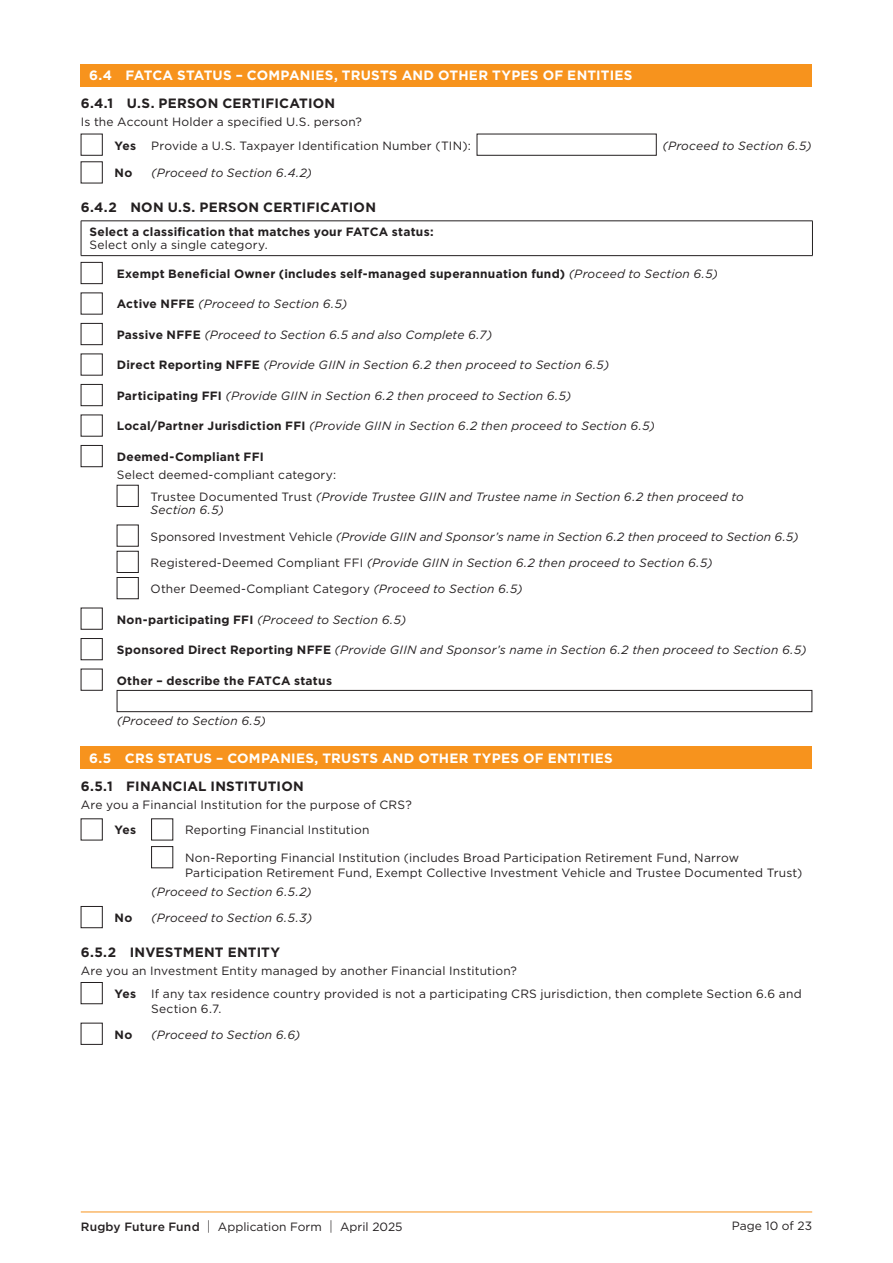
<style>
.page{position:relative;width:893px;height:1263px;background:#fff}
.page>*{position:absolute;margin:0;border:0;box-sizing:border-box;transform-origin:0 0}
.t1{font:700 13.5px "Gotham";letter-spacing:.015em;color:#fff}
.t2{font:700 13.5px "Gotham";letter-spacing:.015em;color:#231f20}
.t3{font:italic 12px/26.2px "Gotham";letter-spacing:.015em;color:#231f20}
.t4{font:12px/15px "Gotham";letter-spacing:.015em;color:#231f20}
.t5{font:700 12px "Gotham";letter-spacing:.02em;color:#231f20}
.s1{font-weight:400;font-style:italic}
.s2{font-weight:700;font-style:normal}
.s3{font-style:normal}
.s4{font-weight:500}
.s5{font-weight:300;font-size:13.5px}
</style>
<div class="page">
<hr style="left:81px;top:1211px;width:731px;height:1px;background:#f7931d">
<div style="left:81px;top:64px;width:731px;height:22px;background:#f7931d"></div>
<div style="left:81px;top:134px;width:22px;height:22px;border:1px solid #231f20"></div>
<div style="left:477px;top:134px;width:180px;height:22px;border:1px solid #231f20"></div>
<hr style="left:81px;top:221px;width:732px;height:1px;background:#231f20">
<hr style="left:81px;top:221px;width:1px;height:34px;background:#231f20">
<hr style="left:812px;top:221px;width:1px;height:34px;background:#231f20">
<hr style="left:81px;top:255px;width:732px;height:1px;background:#231f20">
<div style="left:81px;top:262px;width:22px;height:22px;border:1px solid #231f20"></div>
<div style="left:81px;top:323px;width:22px;height:22px;border:1px solid #231f20"></div>
<div style="left:81px;top:384px;width:22px;height:22px;border:1px solid #231f20"></div>
<div style="left:81px;top:445px;width:22px;height:22px;border:1px solid #231f20"></div>
<div style="left:117px;top:485px;width:22px;height:22px;border:1px solid #231f20"></div>
<div style="left:117px;top:551px;width:22px;height:22px;border:1px solid #231f20"></div>
<div style="left:117px;top:577px;width:22px;height:22px;border:1px solid #231f20"></div>
<div style="left:81px;top:638px;width:22px;height:22px;border:1px solid #231f20"></div>
<div style="left:117px;top:690px;width:695px;height:22px;border:1px solid #231f20"></div>
<div style="left:81px;top:746px;width:731px;height:23px;background:#f7931d"></div>
<div style="left:151px;top:846px;width:22px;height:22px;border:1px solid #231f20"></div>
<div style="left:81px;top:906px;width:22px;height:22px;border:1px solid #231f20"></div>
<div style="left:81px;top:982px;width:22px;height:22px;border:1px solid #231f20"></div>
<div style="left:81px;top:1023px;width:22px;height:22px;border:1px solid #231f20"></div>
<p class="t1" style="left:89px;top:66px;width:545px">6.4 FATCA STATUS – COMPANIES, TRUSTS AND OTHER TYPES OF ENTITIES</p>
<p class="t2" style="left:81px;top:95px;width:256px">6.4.1 U.S. PERSON CERTIFICATION</p>
<p class="t4" style="left:81px;top:114px;width:283px">Is the Account Holder a specified U.S. person?</p>
<p class="t5" style="left:115px;top:137px;width:23px">Yes</p>
<p class="t4" style="left:151px;top:138px;width:321px">Provide a U.S. Taxpayer Identification Number (TIN):</p>
<p class="t3" style="left:663px;top:132px;width:151px">(Proceed to Section 6.5)</p>
<p class="t5" style="left:115px;top:165px;width:19px">No</p>
<p class="t3" style="left:151px;top:160px;width:162px">(Proceed to Section 6.4.2)</p>
<p class="t2" style="left:81px;top:198px;width:297px">6.4.2 NON U.S. PERSON CERTIFICATION</p>
<p class="t5" style="left:90px;top:224px;width:345px">Select a classification that matches your FATCA status:</p>
<p class="t4" style="left:90px;top:237px;width:180px">Select only a single category.</p>
<p class="t5" style="left:117px;top:266px;width:603px">Exempt Beneficial Owner (includes self-managed superannuation fund) <span class="s1">(Proceed to Section 6.5)</span></p>
<p class="t3" style="left:117px;top:291px;width:232px"><span class="s2">Active NFFE</span> (Proceed to Section 6.5)</p>
<p class="t3" style="left:117px;top:321px;width:377px"><span class="s2">Passive NFFE</span> (Proceed to Section 6.5 and also Complete 6.7)</p>
<p class="t3" style="left:117px;top:352px;width:494px"><span class="s2">Direct Reporting NFFE</span> (Provide GIIN in Section 6.2 then proceed to Section 6.5)</p>
<p class="t3" style="left:117px;top:382px;width:456px"><span class="s2">Participating FFI</span> (Provide GIIN in Section 6.2 then proceed to Section 6.5)</p>
<p class="t3" style="left:117px;top:413px;width:540px"><span class="s2">Local/Partner Jurisdiction FFI</span> (Provide GIIN in Section 6.2 then proceed to Section 6.5)</p>
<p class="t5" style="left:117px;top:449px;width:149px">Deemed-Compliant FFI</p>
<p class="t3" style="left:151px;top:463px;width:595px;line-height:22px;text-indent:-34px"><span class="s3">Select deemed-compliant category:<br>Trustee Documented Trust</span> (Provide Trustee GIIN and Trustee name in Section 6.2 then proceed to</p>
<p class="t3" style="left:151px;top:497px;width:650px">Section 6.5)<br><span class="s3">Sponsored Investment Vehicle</span> (Provide GIIN and Sponsor’s name in Section 6.2 then proceed to Section 6.5)<br><span class="s3">Registered-Deemed Compliant FFI</span> (Provide GIIN in Section 6.2 then proceed to Section 6.5)<br><span class="s3">Other Deemed-Compliant Category</span> (Proceed to Section 6.5)</p>
<p class="t3" style="left:117px;top:606px;width:291px"><span class="s2">Non-participating FFI</span> (Proceed to Section 6.5)</p>
<p class="t3" style="left:117px;top:636px;width:691px"><span class="s2">Sponsored Direct Reporting NFFE</span> (Provide GIIN and Sponsor’s name in Section 6.2 then proceed to Section 6.5)</p>
<p class="t5" style="left:117px;top:672px;width:217px">Other – describe the FATCA status</p>
<p class="t3" style="left:117px;top:707px;width:151px">(Proceed to Section 6.5)</p>
<p class="t1" style="left:89px;top:749px;width:525px">6.5 CRS STATUS – COMPANIES, TRUSTS AND OTHER TYPES OF ENTITIES</p>
<p class="t2" style="left:81px;top:777px;width:224px">6.5.1 FINANCIAL INSTITUTION</p>
<p class="t4" style="left:81px;top:797px;width:332px">Are you a Financial Institution for the purpose of CRS?</p>
<p class="t5" style="left:115px;top:822px;width:23px">Yes</p>
<p class="t4" style="left:185px;top:822px;width:186px">Reporting Financial Institution</p>
<p class="t4" style="left:185px;top:850px;width:619px">Non-Reporting Financial Institution (includes Broad Participation Retirement Fund, Narrow<br>Participation Retirement Fund, Exempt Collective Investment Vehicle and Trustee Documented Trust)</p>
<p class="t3" style="left:151px;top:879px;width:162px">(Proceed to Section 6.5.2)</p>
<p class="t5" style="left:115px;top:910px;width:19px">No</p>
<p class="t3" style="left:151px;top:904px;width:162px">(Proceed to Section 6.5.3)</p>
<p class="t2" style="left:81px;top:943px;width:201px">6.5.2 INVESTMENT ENTITY</p>
<p class="t4" style="left:81px;top:962px;width:438px">Are you an Investment Entity managed by another Financial Institution?</p>
<p class="t5" style="left:115px;top:986px;width:23px">Yes</p>
<p class="t4" style="left:151px;top:986px;width:652px">If any tax residence country provided is not a participating CRS jurisdiction, then complete Section 6.6 and<br>Section 6.7.</p>
<p class="t5" style="left:115px;top:1026px;width:19px">No</p>
<p class="t3" style="left:151px;top:1021px;width:151px">(Proceed to Section 6.6)</p>
<p class="t4" style="left:81px;top:1219px;width:323px"><span class="s4">Rugby Future Fund</span> <span class="s5">|</span> Application Form <span class="s5">|</span> April 2025</p>
<p class="t4" style="left:732px;top:1218px;width:82px">Page 10 of 23</p>
</div>
